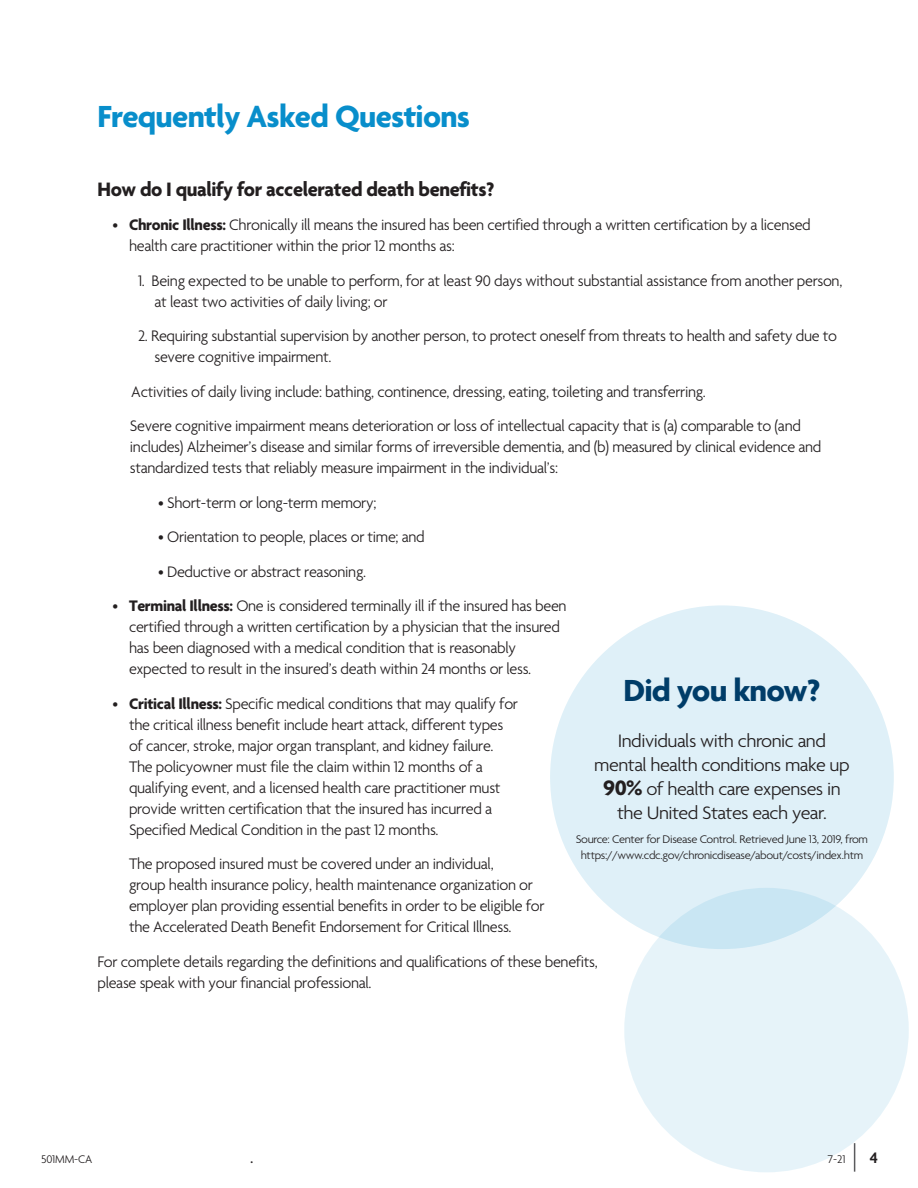
<style>
.page{position:relative;width:918px;height:1188px;background:#fff}
.page>*{position:absolute;margin:0;border:0;box-sizing:border-box;transform-origin:0 0}
.t1{font:700 33px "Agenda";letter-spacing:-.02em;color:#088ecb}
.t2{font:700 33px "Agenda";letter-spacing:-.025em;color:#003d69}
.t3{font:700 21px "Agenda";letter-spacing:-.02em;color:#231f20}
.t4{font:300 19.5px/24px "Agenda";letter-spacing:-.025em;color:#231f20;text-align:center}
.t5{font:300 16.5px/21px "Agenda";letter-spacing:-.02em;color:#231f20}
.t6{font:600 16.5px "Agenda";color:#231f20}
.t7{font:300 12px/16.5px "Agenda";letter-spacing:-.025em;color:#231f20;text-align:center}
.t8{font:700 12px "Agenda";color:#231f20}
.s1{font-weight:700}
.s2{font-weight:700;font-size:22.5px}
</style>
<div class="page">
<div style="left:550px;top:605px;width:344px;height:344px;background:#dff0f8;border-radius:50%"></div>
<svg style="left:624px;top:888px;width:285px;height:284px;fill:#e6f3f9"></svg>
<svg style="left:854px;top:1143px;width:1px;height:29px"></svg>
<p class="t1" style="left:98px;top:98px;width:374px">Frequently Asked Questions</p>
<p class="t3" style="left:98px;top:178px;width:398px">How do I qualify for accelerated death benefits?</p>
<p class="t5" style="left:129px;top:215px;width:683px;text-indent:-16px">• <span class="s1">Chronic Illness:</span> Chronically ill means the insured has been certified through a written certification by a licensed health care practitioner within the prior 12 months as:</p>
<p class="t5" style="left:155px;top:271px;width:689px;text-indent:-16px">1. Being expected to be unable to perform, for at least 90 days without substantial assistance from another person, at least two activities of daily living; or</p>
<p class="t5" style="left:155px;top:326px;width:684px;text-indent:-16px">2. Requiring substantial supervision by another person, to protect oneself from threats to health and safety due to severe cognitive impairment.</p>
<p class="t5" style="left:131px;top:382px;width:576px">Activities of daily living include: bathing, continence, dressing, eating, toileting and transferring.</p>
<p class="t5" style="left:130px;top:416px;width:693px">Severe cognitive impairment means deterioration or loss of intellectual capacity that is (a) comparable to (and includes) Alzheimer’s disease and similar forms of irreversible dementia, and (b) measured by clinical evidence and standardized tests that reliably measure impairment in the individual’s:</p>
<p class="t5" style="left:158px;top:493px;width:220px">• Short-term or long-term memory;</p>
<p class="t5" style="left:158px;top:527px;width:268px">• Orientation to people, places or time; and</p>
<p class="t5" style="left:158px;top:562px;width:209px">• Deductive or abstract reasoning.</p>
<p class="t5" style="left:129px;top:596px;width:439px;text-indent:-16px">• <span class="s1">Terminal Illness:</span> One is considered terminally ill if the insured has been certified through a written certification by a physician that the insured has been diagnosed with a medical condition that is reasonably expected to result in the insured’s death within 24 months or less.</p>
<p class="t5" style="left:129px;top:694px;width:390px;text-indent:-16px">• <span class="s1">Critical Illness:</span> Specific medical conditions that may qualify for the critical illness benefit include heart attack, different types of cancer, stroke, major organ transplant, and kidney failure.<br>The policyowner must file the claim within 12 months of a qualifying event, and a licensed health care practitioner must provide written certification that the insured has incurred a Specified Medical Condition in the past 12 months.</p>
<p class="t5" style="left:129px;top:854px;width:417px">The proposed insured must be covered under an individual,<br>group health insurance policy, health maintenance organization or employer plan providing essential benefits in order to be eligible for the Accelerated Death Benefit Endorsement for Critical Illness.</p>
<p class="t5" style="left:98px;top:952px;width:502px">For complete details regarding the definitions and qualifications of these benefits, please speak with your financial professional.</p>
<p class="t2" style="left:623px;top:673px;width:199px">Did you know?</p>
<p class="t4" style="left:594px;top:730px;width:257px">Individuals with chronic and mental health conditions make up<br><span class="s2">90%</span> of health care expenses in the United States each year.</p>
<p class="t7" style="left:576px;top:831px;width:294px">Source: Center for Disease Control. Retrieved June 13, 2019, from https://www.cdc.gov/chronicdisease/about/costs/index.htm</p>
<p class="t7" style="left:41px;top:1152px;width:53px">501MM-CA</p>
<p class="t8" style="left:250px;top:1153px;width:4px">.</p>
<p class="t7" style="left:828px;top:1152px;width:19px">7-21</p>
<p class="t6" style="left:870px;top:1149px;width:10px">4</p>
</div>
